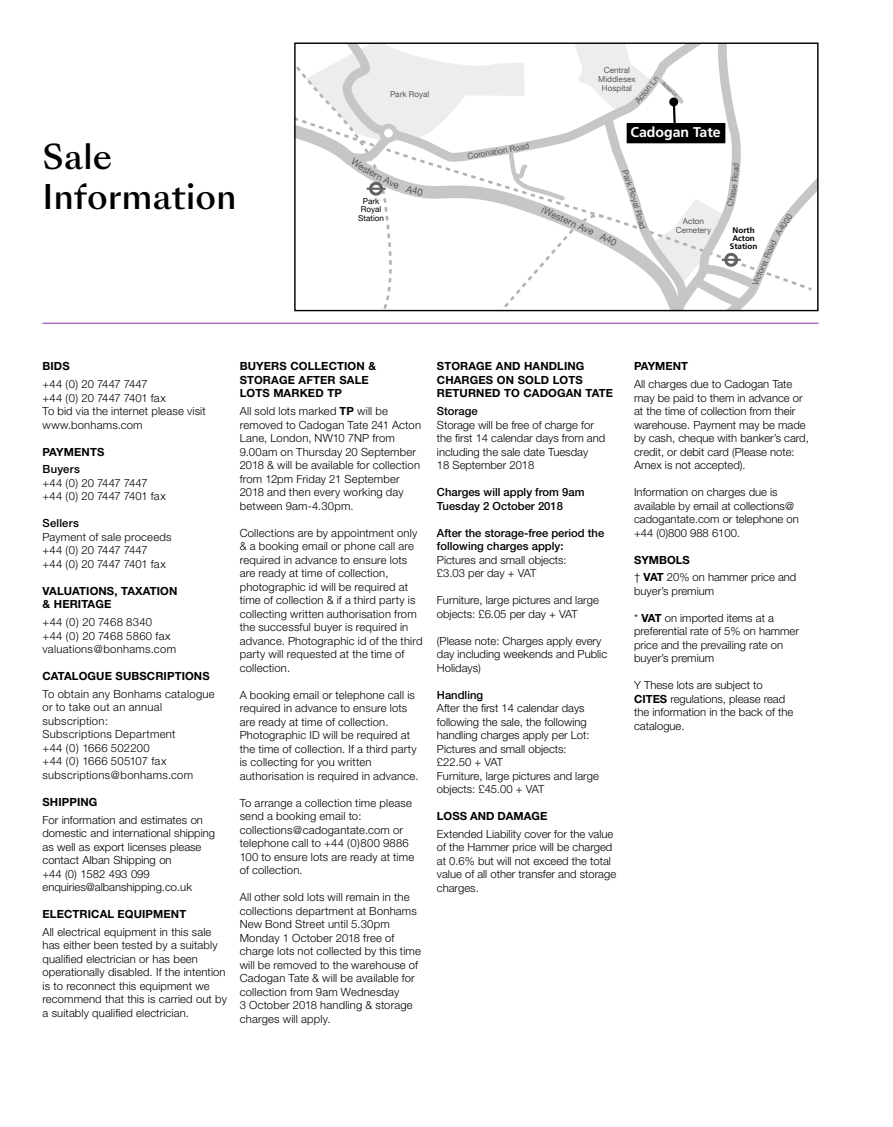
<style>
.page{position:relative;width:893px;height:1127px;background:#fff}
.page>*{position:absolute;margin:0;border:0;box-sizing:border-box;transform-origin:0 0}
.t1{font:500 33px/39px "Sang Bleu Sunrise";letter-spacing:.01em;color:#000}
.t2{font:700 14.1px "Frutiger";color:#fff}
.t3{font:300 11.25px/13.5px "Helvetica Neue";letter-spacing:.005em;color:#000}
.t4{font:700 11.25px/13.5px "Helvetica Neue";letter-spacing:.01em;color:#000}
.t5{font:300 11.25px/13.5px "Helvetica Neue";letter-spacing:.025em;color:#000}
.t6{font:500 11.25px/13.5px "Helvetica Neue";color:#000}
.t7{font:500 11.25px "Helvetica Neue";letter-spacing:.02em;color:#000}
.t8{font:9.6px "Helvetica Neue";color:#575756}
.t9{font:8.1px/8.9px "Helvetica Neue";color:#575756;text-align:center}
.t10{font:700 8.1px/8.1px "Frutiger";color:#000;text-align:center}
.t11{font:8.1px/8.1px "Helvetica Neue";color:#000;text-align:center}
.t12{font:4.95px "Helvetica Neue";color:#575756}
.s1{font-weight:700}
</style>
<div class="page">
<hr style="left:43px;top:323px;width:776px;height:1px;background:#8431a6">
<svg style="left:295px;top:43px;width:523px;height:268px"></svg>
<h1 class="t1" style="left:43px;top:139px;width:195px">Sale<br>Information</h1>
<p class="t9" style="left:390px;top:90px;width:41px">Park Royal</p>
<p class="t11" style="left:358px;top:198px;width:27px">Park<br>Royal<br>Station</p>
<p class="t9" style="left:467px;top:152px;width:64px;rotate:-10deg">Coronation Road</p>
<p class="t9" style="left:598px;top:66px;width:39px">Central<br>Middlesex<br>Hospital</p>
<p class="t9" style="left:634px;top:100px;width:34px;rotate:-51deg">Acton Ln</p>
<p class="t12" style="left:665px;top:80px;width:21px;rotate:43deg">Acton Ln</p>
<p class="t2" style="left:630px;top:124px;width:92px">Cadogan Tate</p>
<p class="t9" style="left:628px;top:169px;width:18px;rotate:70deg">Park</p>
<p class="t8" style="left:545px;top:203px;width:83px;rotate:25deg">iWestern Ave A40</p>
<p class="t9" style="left:676px;top:217px;width:37px">Acton<br>Cemetery</p>
<p class="t10" style="left:730px;top:226px;width:29px">North<br>Acton<br>Station</p>
<p class="t9" style="left:751px;top:284px;width:36px;rotate:-67deg">Victoria R</p>
<p class="t4" style="left:43px;top:359px;width:28px">BIDS</p>
<p class="t3" style="left:43px;top:377px;width:165px">+44 (0) 20 7447 7447<br>+44 (0) 20 7447 7401 fax<br>To bid via the internet please visit www.bonhams.com</p>
<p class="t4" style="left:43px;top:444px;width:63px">PAYMENTS</p>
<p class="t6" style="left:43px;top:462px;width:39px">Buyers</p>
<p class="t3" style="left:43px;top:476px;width:125px">+44 (0) 20 7447 7447 +44 (0) 20 7447 7401 fax</p>
<p class="t7" style="left:43px;top:517px;width:38px">Sellers</p>
<p class="t3" style="left:43px;top:530px;width:130px">Payment of sale proceeds +44 (0) 20 7447 7447<br>+44 (0) 20 7447 7401 fax</p>
<p class="t4" style="left:43px;top:584px;width:136px">VALUATIONS, TAXATION &amp; HERITAGE</p>
<p class="t5" style="left:43px;top:615px;width:135px">+44 (0) 20 7468 8340<br>+44 (0) 20 7468 5860 fax valuations@bonhams.com</p>
<p class="t4" style="left:43px;top:669px;width:168px">CATALOGUE SUBSCRIPTIONS</p>
<p class="t5" style="left:43px;top:687px;width:174px">To obtain any Bonhams catalogue or to take out an annual subscription:<br>Subscriptions Department<br>+44 (0) 1666 502200<br>+44 (0) 1666 505107 fax subscriptions@bonhams.com</p>
<p class="t4" style="left:43px;top:795px;width:56px">SHIPPING</p>
<p class="t3" style="left:43px;top:812px;width:174px">For information and estimates on domestic and international shipping as well as export licenses please contact Alban Shipping on<br>+44 (0) 1582 493 099 enquiries@albanshipping.co.uk</p>
<p class="t4" style="left:43px;top:907px;width:145px">ELECTRICAL EQUIPMENT</p>
<p class="t3" style="left:43px;top:925px;width:186px">All electrical equipment in this sale has either been tested by a suitably qualified electrician or has been operationally disabled. If the intention is to reconnect this equipment we recommend that this is carried out by a suitably qualified electrician.</p>
<p class="t4" style="left:240px;top:359px;width:9px">BUYER</p>
<p class="t4" style="left:279px;top:359px;width:28px">S COLLE</p>
<p class="t4" style="left:329px;top:359px;width:17px">CTION</p>
<p class="t4" style="left:368px;top:359px;width:9px">&amp;</p>
<p class="t4" style="left:240px;top:373px;width:17px">STORAGE</p>
<p class="t4" style="left:299px;top:373px;width:9px">AFTER</p>
<p class="t4" style="left:339px;top:373px;width:16px">SALE</p>
<p class="t4" style="left:240px;top:386px;width:9px">LOT</p>
<p class="t4" style="left:262px;top:386px;width:21px">S MAR</p>
<p class="t3" style="left:240px;top:384px;width:150px;line-height:17.7px;text-indent:60px"><span class="s1">KED TP<br></span>All sold lots marked <span class="s1">TP</span> will be</p>
<p class="t3" style="left:240px;top:417px;width:183px">removed to Cadogan Tate 241 Acton<br>Lane, London, NW10 7NP from<br>9.00am on Thursday 20 September<br>2018 &amp; will be available for collection from 12pm Friday 21 September<br>2018 and then every working day between 9am-4.30pm.</p>
<p class="t3" style="left:240px;top:525px;width:184px">Collections are by appointment only &amp; a booking email or phone call are required in advance to ensure lots are ready at time of collection, photographic id will be required at time of collection &amp; if a third party is collecting written authorisation from the successful buyer is required in advance. Photographic id of the third party will requested at the time of collection.</p>
<p class="t3" style="left:240px;top:687px;width:180px">A booking email or telephone call is required in advance to ensure lots are ready at time of collection.<br>Photographic ID will be required at the time of collection. If a third party is collecting for you written authorisation is required in advance.</p>
<p class="t3" style="left:240px;top:795px;width:176px">To arrange a collection time please send a booking email to: collections@cadogantate.com or telephone call to +44 (0)800 9886<br>100 to ensure lots are ready at time of collection.</p>
<p class="t3" style="left:240px;top:890px;width:183px">All other sold lots will remain in the collections department at Bonhams<br>New Bond Street until 5.30pm<br>Monday 1 October 2018 free of charge lots not collected by this time will be removed to the warehouse of<br>Cadogan Tate &amp; will be available for collection from 9am Wednesday<br>3 October 2018 handling &amp; storage charges will apply.</p>
<p class="t4" style="left:437px;top:359px;width:17px">STORAGE</p>
<p class="t4" style="left:496px;top:359px;width:10px">AND</p>
<p class="t4" style="left:524px;top:359px;width:9px">HANDLING</p>
<p class="t4" style="left:437px;top:373px;width:18px">CHARGE</p>
<p class="t4" style="left:486px;top:373px;width:48px">S ON SOLD</p>
<p class="t4" style="left:553px;top:373px;width:9px">LOT</p>
<p class="t4" style="left:575px;top:373px;width:9px">S</p>
<p class="t4" style="left:437px;top:386px;width:9px">RETURNED</p>
<p class="t4" style="left:504px;top:386px;width:38px">TO CADOGAN</p>
<p class="t4" style="left:586px;top:386px;width:8px">TATE</p>
<p class="t6" style="left:437px;top:404px;width:42px">Storage</p>
<p class="t3" style="left:437px;top:417px;width:170px">Storage will be free of charge for the first 14 calendar days from and including the sale date Tuesday<br>18 September 2018</p>
<p class="t6" style="left:437px;top:485px;width:149px">Charges will apply from 9am<br>Tuesday 2 October 2018</p>
<p class="t6" style="left:437px;top:526px;width:169px">After the storage-free period the following charges apply:</p>
<p class="t3" style="left:437px;top:552px;width:131px">Pictures and small objects: £3.03 per day + VAT</p>
<p class="t3" style="left:437px;top:593px;width:163px">Furniture, large pictures and large objects: £6.05 per day + VAT</p>
<p class="t3" style="left:437px;top:633px;width:172px">(Please note: Charges apply every day including weekends and Public<br>Holidays)</p>
<p class="t6" style="left:437px;top:688px;width:48px">Handling</p>
<p class="t3" style="left:437px;top:701px;width:163px">After the first 14 calendar days following the sale, the following handling charges apply per Lot:<br>Pictures and small objects: £22.50 + VAT<br>Furniture, large pictures and large objects: £45.00 + VAT</p>
<p class="t4" style="left:437px;top:809px;width:112px">LOSS AND DAMAGE</p>
<p class="t3" style="left:437px;top:827px;width:181px">Extended Liability cover for the value of the Hammer price will be charged at 0.6% but will not exceed the total value of all other transfer and storage charges.</p>
<p class="t4" style="left:634px;top:359px;width:55px">PAYMENT</p>
<p class="t3" style="left:634px;top:377px;width:176px">All charges due to Cadogan Tate may be paid to them in advance or at the time of collection from their warehouse. Payment may be made by cash, cheque with banker’s card, credit, or debit card (Please note:<br>Amex is not accepted).</p>
<p class="t3" style="left:634px;top:485px;width:166px">Information on charges due is available by email at collections@ cadogantate.com or telephone on +44 (0)800 988 6100.</p>
<p class="t3" style="left:634px;top:550px;width:164px;line-height:17.7px"><span class="s1">SYMBOLS<br></span>† <span class="s1">VAT</span> 20% on hammer price and</p>
<p class="t3" style="left:634px;top:584px;width:82px">buyer’s premium</p>
<p class="t3" style="left:634px;top:611px;width:166px">* <span class="s1">VAT</span> on imported items at a preferential rate of 5% on hammer price and the prevailing rate on buyer’s premium</p>
<p class="t3" style="left:634px;top:678px;width:161px">Y These lots are subject to<br><span class="s1">CITES</span> regulations, please read the information in the back of the catalogue.</p>
</div>
